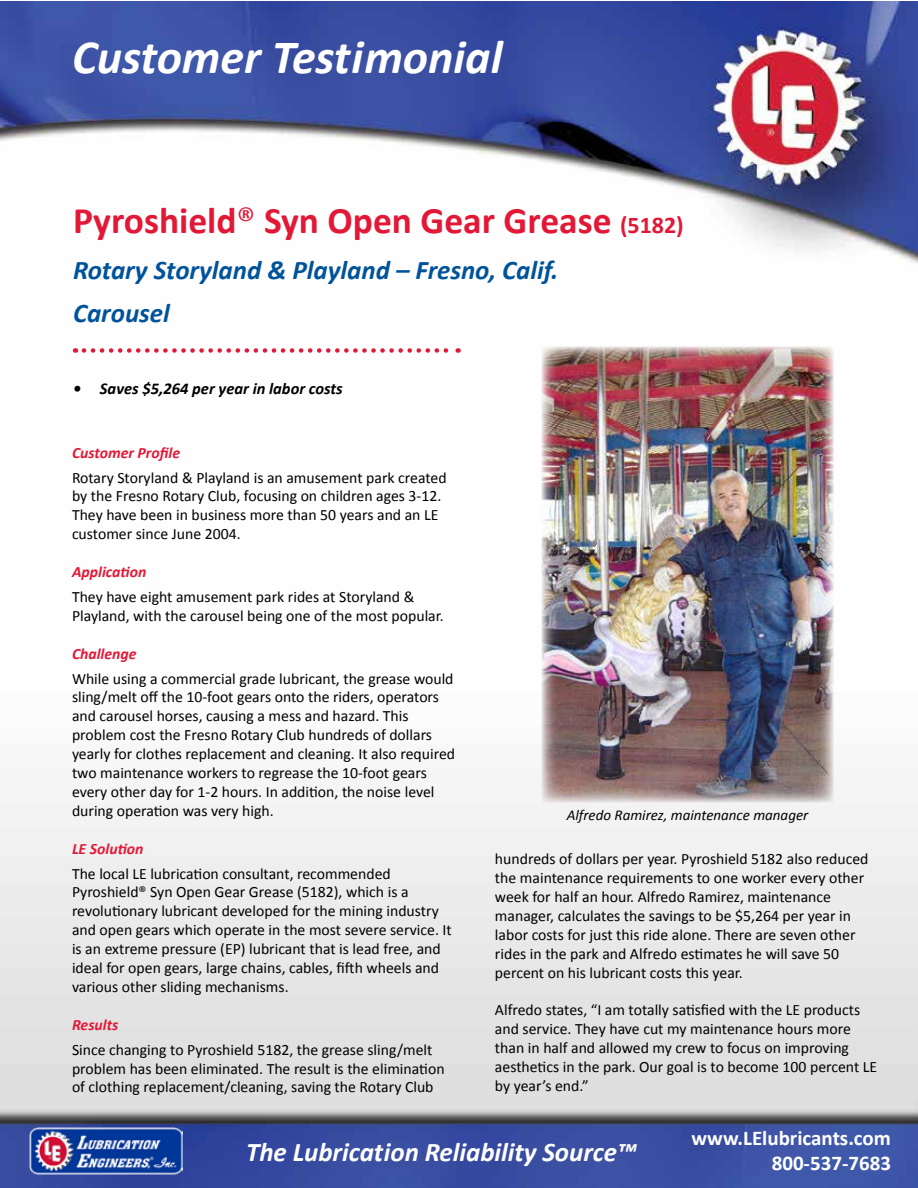
<style>
.page{position:relative;width:918px;height:1188px;background:#fff}
.page>*{position:absolute;margin:0;border:0;box-sizing:border-box;transform-origin:0 0}
.t1{font:italic 700 48px "Calibri";color:#fff}
.t2{font:700 37.5px "Calibri";color:#e31837}
.t3{font:italic 700 27px/42.9px "Calibri";color:#00539b}
.t4{font:italic 700 27px "Calibri";color:#fff}
.t5{font:700 21px/25.2px "Calibri";color:#fff;text-align:right}
.t6{font:italic 700 16.5px "Calibri";color:#000}
.t7{font:15.75px/18.9px "Calibri";color:#000}
.t8{font:italic 700 15.75px "Calibri";color:#e31837}
.t9{font:italic 15px "Calibri";color:#000}
.s1{font-weight:400}
.s2{font-size:24px}
</style>
<div class="page">
<img style="left:1px;top:1px;width:917px;height:1187px">
<img style="left:28px;top:1125px;width:154px;height:50px">
<svg style="left:84px;top:348px;width:375px;height:5px"></svg>
<img style="left:542px;top:347px;width:291px;height:456px">
<h1 class="t1" style="left:72px;top:27px;width:432px">Customer Testimonial</h1>
<h2 class="t2" style="left:73px;top:197px;width:612px">Pyroshield<span class="s1">®</span> Syn Open Gear Grease <span class="s2">(5182)</span></h2>
<h3 class="t3" style="left:73px;top:249px;width:487px">Rotary Storyland &amp; Playland – Fresno, Calif.<br>Carousel</h3>
<p class="t6" style="left:73px;top:378px;width:271px">• Saves $5,264 per year in labor costs</p>
<p class="t8" style="left:72px;top:442px;width:110px">Customer Profile</p>
<p class="t7" style="left:72px;top:468px;width:376px">Rotary Storyland &amp; Playland is an amusement park created by the Fresno Rotary Club, focusing on children ages 3-12.<br>They have been in business more than 50 years and an LE customer since June 2004.</p>
<p class="t8" style="left:72px;top:562px;width:76px">Application</p>
<p class="t7" style="left:72px;top:587px;width:373px">They have eight amusement park rides at Storyland &amp;<br>Playland, with the carousel being one of the most popular.</p>
<p class="t8" style="left:72px;top:643px;width:66px">Challenge</p>
<p class="t7" style="left:72px;top:669px;width:385px">While using a commercial grade lubricant, the grease would sling/melt off the 10-foot gears onto the riders, operators and carousel horses, causing a mess and hazard. This problem cost the Fresno Rotary Club hundreds of dollars yearly for clothes replacement and cleaning. It also required two maintenance workers to regrease the 10-foot gears every other day for 1-2 hours. In addition, the noise level during operation was very high.</p>
<p class="t8" style="left:72px;top:838px;width:73px">LE Solution</p>
<p class="t7" style="left:72px;top:864px;width:381px">The local LE lubrication consultant, recommended Pyroshield® Syn Open Gear Grease (5182), which is a revolutionary lubricant developed for the mining industry and open gears which operate in the most severe service. It is an extreme pressure (EP) lubricant that is lead free, and ideal for open gears, large chains, cables, fifth wheels and various other sliding mechanisms.</p>
<p class="t8" style="left:72px;top:1014px;width:48px">Results</p>
<p class="t7" style="left:72px;top:1040px;width:374px">Since changing to Pyroshield 5182, the grease sling/melt problem has been eliminated. The result is the elimination of clothing replacement/cleaning, saving the Rotary Club</p>
<p class="t9" style="left:567px;top:805px;width:243px">Alfredo Ramirez, maintenance manager</p>
<p class="t7" style="left:495px;top:849px;width:375px">hundreds of dollars per year. Pyroshield 5182 also reduced the maintenance requirements to one worker every other week for half an hour. Alfredo Ramirez, maintenance manager, calculates the savings to be $5,264 per year in labor costs for just this ride alone. There are seven other rides in the park and Alfredo estimates he will save 50 percent on his lubricant costs this year.</p>
<p class="t7" style="left:495px;top:1001px;width:384px">Alfredo states, “I am totally satisfied with the LE products and service. They have cut my maintenance hours more than in half and allowed my crew to focus on improving aesthetics in the park. Our goal is to become 100 percent LE by year’s end.”</p>
<h3 class="t4" style="left:246px;top:1135px;width:392px">The Lubrication Reliability Source™</h3>
<h3 class="t5" style="left:692px;top:1125px;width:201px">www.LElubricants.com<br>800-537-7683</h3>
</div>
